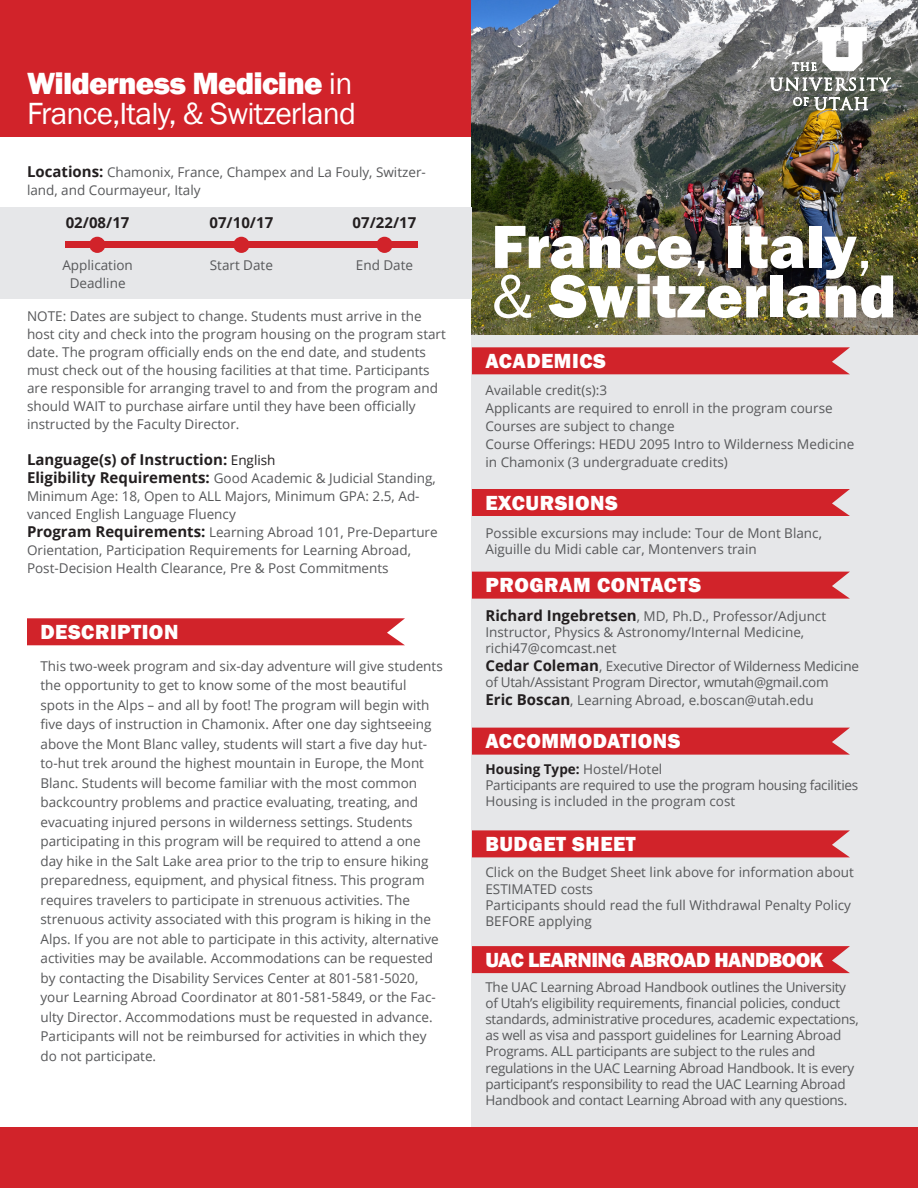
<style>
.page{position:relative;width:918px;height:1188px;background:#fff}
.page>*{position:absolute;margin:0;border:0;box-sizing:border-box;transform-origin:0 0}
.t1{font:800 63px "Franklin Gothic";color:#fff}
.t2{font:31.5px "Franklin Gothic";letter-spacing:-.025em;color:#fff}
.t3{font:800 31.5px "Franklin Gothic";letter-spacing:-.025em;color:#fff}
.t4{font:800 21px "Franklin Gothic";letter-spacing:.025em;color:#fff}
.t5{font:800 21px "Franklin Gothic";letter-spacing:-.025em;color:#fff}
.t6{font:700 15px "Open Sans";color:#231f20}
.t7{font:13.5px/19.5px "Open Sans";color:#57585a}
.t8{font:13.5px/16.2px "Open Sans";letter-spacing:-.02em;color:#57585a}
.t9{font:700 13.5px "Open Sans";color:#231f20}
.s1{font-weight:400}
.s2{font-weight:700;font-size:15px;color:#231f20}
.s3{font-weight:400;font-size:13.5px}
.s4{font-weight:400;color:#57585a}
</style>
<div class="page">
<div style="left:472px;top:136px;width:446px;height:992px;background:#e6e7e9"></div>
<div style="left:0;top:1128px;width:918px;height:60px;background:#d1232a"></div>
<div style="left:0;top:0;width:918px;height:136px;background:#d1232a"></div>
<div style="left:27px;top:618px;width:378px;height:27px;background:#d1232a"></div>
<div style="left:472px;top:347px;width:378px;height:27px;background:#d1232a"></div>
<div style="left:472px;top:489px;width:378px;height:27px;background:#d1232a"></div>
<div style="left:472px;top:728px;width:378px;height:27px;background:#d1232a"></div>
<div style="left:472px;top:830px;width:378px;height:27px;background:#d1232a"></div>
<div style="left:472px;top:572px;width:378px;height:27px;background:#d1232a"></div>
<div style="left:472px;top:946px;width:378px;height:27px;background:#d1232a"></div>
<img style="left:472px;top:0;width:446px;height:335px">
<svg style="left:770px;top:78px;width:121px;height:32px;background:#80847e"></svg>
<svg style="left:792px;top:27px;width:75px;height:44px;background:#c3c3c3"></svg>
<div style="left:0;top:207px;width:472px;height:91px;background:#e6e7e9"></div>
<div style="left:65px;top:242px;width:353px;height:6px;background:#d1232a"></div>
<div style="left:89px;top:237px;width:16px;height:16px;background:#d1232a;border-radius:50%"></div>
<div style="left:233px;top:237px;width:17px;height:16px;background:#d1232a;border-radius:50%"></div>
<div style="left:376px;top:237px;width:17px;height:16px;background:#d1232a;border-radius:50%"></div>
<p class="t3" style="left:27px;top:63px;width:327px">Wilderness Medicine <span class="s1">in</span></p>
<p class="t2" style="left:27px;top:94px;width:331px">France,Italy, &amp; Switzerland</p>
<p class="t7" style="left:27px;top:163px;width:400px;line-height:18px"><span class="s2">Locations:</span> Chamonix, France, Champex and La Fouly, Switzer&shy;land, and Courmayeur, Italy</p>
<p class="t6" style="left:66px;top:212px;width:65px">02/08/17</p>
<p class="t6" style="left:210px;top:212px;width:65px">07/10/17</p>
<p class="t6" style="left:353px;top:212px;width:65px">07/22/17</p>
<p class="t7" style="left:62px;top:255px;width:72px">Application</p>
<p class="t7" style="left:210px;top:255px;width:65px">Start Date</p>
<p class="t7" style="left:356px;top:255px;width:59px">End Date</p>
<p class="t7" style="left:70px;top:273px;width:57px">Deadline</p>
<p class="t7" style="left:27px;top:307px;width:420px;line-height:18px">NOTE: Dates are subject to change. Students must arrive in the host city and check into the program housing on the program start date. The program officially ends on the end date, and students must check out of the housing facilities at that time. Participants are responsible for arranging travel to and from the program and should WAIT to purchase airfare until they have been officially instructed by the Faculty Director.</p>
<p class="t6" style="left:27px;top:449px;width:250px">Language(s) of Instruction: <span class="s3">English</span></p>
<p class="t7" style="left:27px;top:469px;width:410px;line-height:18px"><span class="s2">Eligibility Requirements:</span> Good Academic &amp; Judicial Standing,<br>Minimum Age: 18, Open to ALL Majors, Minimum GPA: 2.5, Ad&shy;vanced English Language Fluency</p>
<p class="t7" style="left:27px;top:523px;width:412px;line-height:18px"><span class="s2">Program Requirements:</span> Learning Abroad 101, Pre-Departure<br>Orientation, Participation Requirements for Learning Abroad,<br>Post-Decision Health Clearance, Pre &amp; Post Commitments</p>
<p class="t4" style="left:40px;top:619px;width:139px">DESCRIPTION</p>
<p class="t7" style="left:40px;top:656px;width:404px">This two-week program and six-day adventure will give students the opportunity to get to know some of the most beautiful spots in the Alps – and all by foot! The program will begin with five days of instruction in Chamonix. After one day sightseeing above the Mont Blanc valley, students will start a five day hut&shy;to-hut trek around the highest mountain in Europe, the Mont Blanc. Students will become familiar with the most common backcountry problems and practice evaluating, treating, and evacuating injured persons in wilderness settings. Students participating in this program will be required to attend a one day hike in the Salt Lake area prior to the trip to ensure hiking preparedness, equipment, and physical fitness. This program requires travelers to participate in strenuous activities. The strenuous activity associated with this program is hiking in the Alps. If you are not able to participate in this activity, alternative activities may be available. Accommodations can be requested by contacting the Disability Services Center at 801-581-5020, your Learning Abroad Coordinator at 801-581-5849, or the Fac&shy;ulty Director. Accommodations must be requested in advance.<br>Participants will not be reimbursed for activities in which they do not participate.</p>
<p class="t1" style="left:491px;top:206px;width:383px">France<span class="s1">,</span> Italy<span class="s1">,</span></p>
<p class="t1" style="left:491px;top:256px;width:406px"><span class="s1">&amp;</span> Switzerland</p>
<p class="t4" style="left:485px;top:348px;width:122px">ACADEMICS</p>
<p class="t7" style="left:485px;top:380px;width:123px">Available credit(s):3</p>
<p class="t7" style="left:485px;top:398px;width:349px">Applicants are required to enroll in the program course</p>
<p class="t7" style="left:485px;top:416px;width:191px">Courses are subject to change</p>
<p class="t7" style="left:485px;top:435px;width:370px;line-height:18px">Course Offerings: HEDU 2095 Intro to Wilderness Medicine in Chamonix (3 undergraduate credits)</p>
<p class="t4" style="left:485px;top:489px;width:134px">EXCURSIONS</p>
<p class="t7" style="left:485px;top:525px;width:338px;line-height:16.2px">Possible excursions may include: Tour de Mont Blanc,<br>Aiguille du Midi cable car, Montenvers train</p>
<p class="t4" style="left:485px;top:572px;width:217px">PROGRAM CONTACTS</p>
<p class="t7" style="left:485px;top:607px;width:342px;line-height:16.2px"><span class="s2">Richard Ingebretsen</span>, MD, Ph.D., Professor/Adjunct<br>Instructor, Physics &amp; Astronomy/Internal Medicine, richi47@comcast.net</p>
<p class="t8" style="left:485px;top:658px;width:375px"><span class="s2">Cedar Coleman</span>, Executive Director of Wilderness Medicine of Utah/Assistant Program Director, wmutah@gmail.com</p>
<p class="t7" style="left:485px;top:690px;width:330px"><span class="s2">Eric Boscan</span>, Learning Abroad, e.boscan@utah.edu</p>
<p class="t4" style="left:485px;top:728px;width:197px">ACCOMMODATIONS</p>
<p class="t9" style="left:485px;top:760px;width:178px">Housing Type: <span class="s4">Hostel/Hotel</span></p>
<p class="t8" style="left:485px;top:777px;width:374px">Participants are required to use the program housing facilities</p>
<p class="t7" style="left:485px;top:791px;width:251px">Housing is included in the program cost</p>
<p class="t4" style="left:485px;top:831px;width:152px">BUDGET SHEET</p>
<p class="t7" style="left:485px;top:864px;width:370px;line-height:16.2px">Click on the Budget Sheet link above for information about<br>ESTIMATED costs</p>
<p class="t7" style="left:485px;top:896px;width:367px;line-height:16.2px">Participants should read the full Withdrawal Penalty Policy<br>BEFORE applying</p>
<p class="t5" style="left:485px;top:946px;width:340px">UAC LEARNING ABROAD HANDBOOK</p>
<p class="t8" style="left:485px;top:978px;width:375px">The UAC Learning Abroad Handbook outlines the University of Utah’s eligibility requirements, financial policies, conduct standards, administrative procedures, academic expectations, as well as visa and passport guidelines for Learning Abroad Programs. ALL participants are subject to the rules and regulations in the UAC Learning Abroad Handbook. It is every participant’s responsibility to read the UAC Learning Abroad Handbook and contact Learning Abroad with any questions.</p>
</div>
